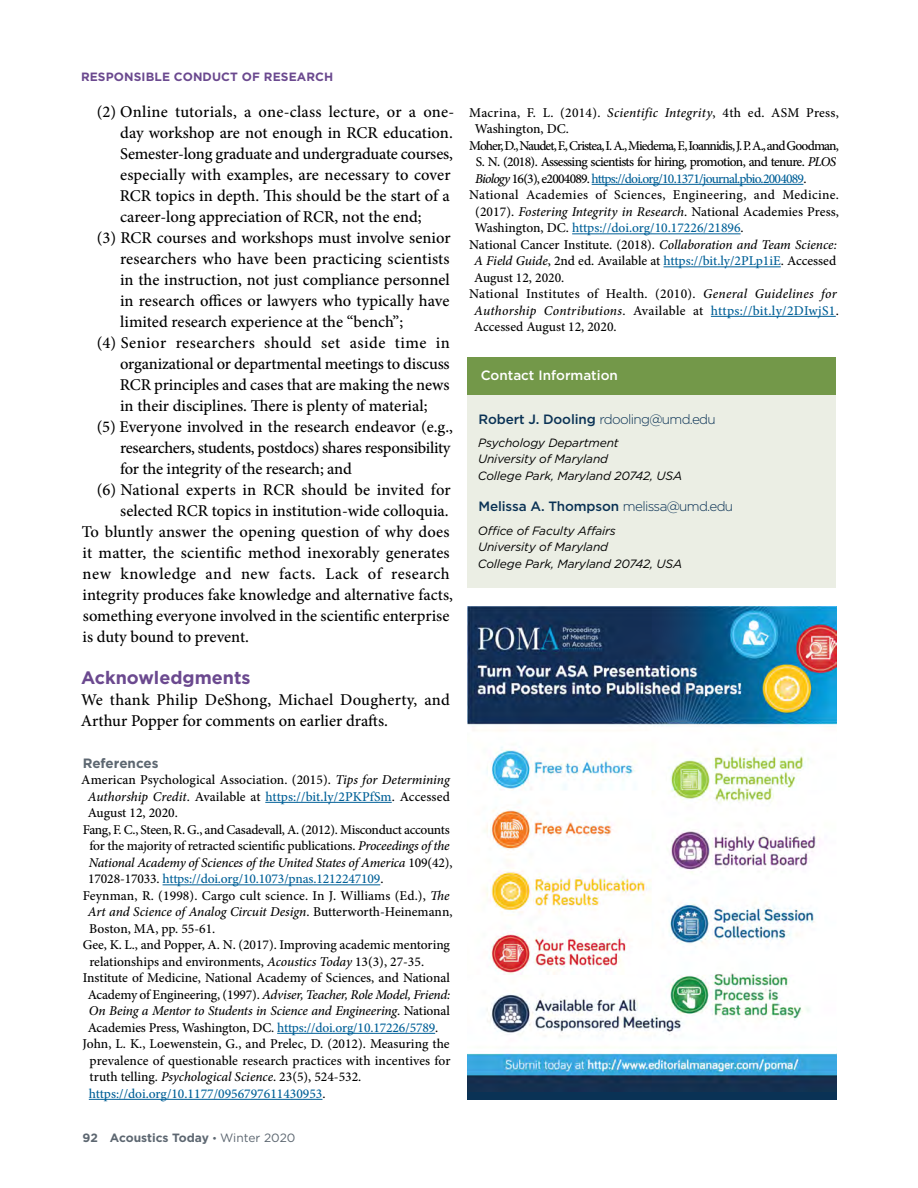
<style>
.page{position:relative;width:918px;height:1188px;background:#fff}
.page>*{position:absolute;margin:0;border:0;box-sizing:border-box;transform-origin:0 0}
.t1{font:700 18px "Gotham";color:#6b498f}
.t2{font:500 16.5px/21px "Minion Pro";color:#000}
.t3{font:500 16.5px "Minion Pro";letter-spacing:.025em;color:#000}
.t4{font:500 16.5px "Minion Pro";letter-spacing:-.02em;color:#000}
.t5{font:500 13.5px "Minion Pro";letter-spacing:-.005em;color:#000}
.t6{font:italic 500 13.5px "Minion Pro";letter-spacing:-.015em;color:#000}
.t7{font:500 13.5px "Minion Pro";letter-spacing:-.01em;color:#006097}
.t8{font:500 13.5px "Minion Pro";letter-spacing:.02em;color:#000}
.t9{font:500 13.5px "Minion Pro";letter-spacing:-.065em;color:#000}
.t10{font:500 13.5px "Minion Pro";letter-spacing:-.055em;color:#006097}
.t11{font:500 13.5px "Minion Pro";letter-spacing:-.05em;color:#000}
.t12{font:500 13.5px "Minion Pro";letter-spacing:-.025em;color:#000}
.t13{font:italic 500 13.5px "Minion Pro";letter-spacing:.015em;color:#000}
.t14{font:500 13.5px "Minion Pro";letter-spacing:.025em;color:#000}
.t15{font:500 13.5px "Gotham";letter-spacing:-.01em;color:#0a3255}
.t16{font:300 13.5px "Gotham";letter-spacing:-.05em;color:#0a3255}
.t17{font:500 13.5px "Gotham";color:#fff}
.t18{font:700 13.5px "Gotham";color:#5d6771}
.t19{font:italic 12px/16.5px "Gotham";letter-spacing:-.01em;color:#000}
.t20{font:700 12px "Gotham";letter-spacing:.01em;color:#6b498f}
.t21{font:700 12px "Gotham";color:#5d6771}
.s1{font-style:italic}
.s2{font-style:italic;color:#000}
.s3{color:#000}
.s4{font-style:normal}
.s5{color:#006097}
.s6{font-weight:400;font-size:10.5px}
.s7{font-weight:400}
.s8{font-style:normal;color:#006097}
.s9{font-weight:500}
.s10{font-weight:300}
</style>
<div class="page">
<hr style="left:265px;top:802px;width:127px;height:1px;background:#006097">
<hr style="left:163px;top:885px;width:217px;height:1px;background:#006097">
<hr style="left:277px;top:1033px;width:158px;height:1px;background:#006097">
<hr style="left:89px;top:1099px;width:233px;height:1px;background:#006097">
<hr style="left:592px;top:184px;width:211px;height:1px;background:#006097">
<hr style="left:572px;top:234px;width:169px;height:1px;background:#006097">
<hr style="left:664px;top:267px;width:117px;height:1px;background:#006097">
<hr style="left:711px;top:316px;width:125px;height:1px;background:#006097">
<div style="left:467px;top:392px;width:369px;height:196px;background:#ebeee4"></div>
<div style="left:467px;top:357px;width:369px;height:37px;background:#739849"></div>
<div style="left:468px;top:1063px;width:369px;height:36px;background:#0a3255"></div>
<img style="left:468px;top:606px;width:369px;height:485px">
<p class="t20" style="left:81px;top:68px;width:254px">RESPONSIBLE CONDUCT OF RESEARCH</p>
<p class="t2" style="left:97px;top:101px;width:359px">(2) Online tutorials, a one-class lecture, or a one-</p>
<p class="t2" style="left:120px;top:122px;width:334px">day workshop are not enough in RCR education.</p>
<p class="t2" style="left:120px;top:143px;width:334px">Semester-long graduate and undergraduate courses,</p>
<p class="t2" style="left:120px;top:164px;width:332px">especially with examples, are necessary to cover</p>
<p class="t2" style="left:120px;top:185px;width:332px">RCR topics in depth. This should be the start of a</p>
<p class="t2" style="left:120px;top:206px;width:303px">career-long appreciation of RCR, not the end;</p>
<p class="t2" style="left:97px;top:227px;width:356px">(3) RCR courses and workshops must involve senior</p>
<p class="t2" style="left:120px;top:248px;width:331px">researchers who have been practicing scientists</p>
<p class="t2" style="left:120px;top:269px;width:331px">in the instruction, not just compliance personnel</p>
<p class="t2" style="left:120px;top:290px;width:331px">in research offices or lawyers who typically have</p>
<p class="t2" style="left:120px;top:311px;width:284px">limited research experience at the “bench”;</p>
<p class="t3" style="left:97px;top:332px;width:355px">(4) Senior researchers should set aside time in</p>
<p class="t2" style="left:120px;top:353px;width:331px">organizational or departmental meetings to discuss</p>
<p class="t2" style="left:120px;top:374px;width:331px">RCR principles and cases that are making the news</p>
<p class="t2" style="left:120px;top:395px;width:309px">in their disciplines. There is plenty of material;</p>
<p class="t2" style="left:97px;top:416px;width:358px">(5) Everyone involved in the research endeavor (e.g.,</p>
<p class="t4" style="left:120px;top:437px;width:332px">researchers, students, postdocs) shares responsibility</p>
<p class="t2" style="left:120px;top:458px;width:233px">for the integrity of the research; and</p>
<p class="t2" style="left:97px;top:479px;width:356px">(6) National experts in RCR should be invited for</p>
<p class="t2" style="left:120px;top:500px;width:330px">selected RCR topics in institution-wide colloquia.</p>
<p class="t2" style="left:82px;top:521px;width:369px">To bluntly answer the opening question of why does</p>
<p class="t2" style="left:83px;top:542px;width:369px">it matter, the scientific method inexorably generates</p>
<p class="t3" style="left:83px;top:563px;width:369px">new knowledge and new facts. Lack of research</p>
<p class="t2" style="left:83px;top:584px;width:372px">integrity produces fake knowledge and alternative facts,</p>
<p class="t2" style="left:83px;top:605px;width:368px">something everyone involved in the scientific enterprise</p>
<p class="t2" style="left:83px;top:626px;width:168px">is duty bound to prevent.</p>
<p class="t1" style="left:81px;top:666px;width:171px">Acknowledgments</p>
<p class="t2" style="left:81px;top:689px;width:371px">We thank Philip DeShong, Michael Dougherty, and<br>Arthur Popper for comments on earlier drafts.</p>
<p class="t18" style="left:83px;top:754px;width:77px">References</p>
<p class="t5" style="left:81px;top:771px;width:370px">American Psychological Association. (2015). <span class="s1">Tips for Determining</span></p>
<p class="t7" style="left:88px;top:788px;width:364px"><span class="s2">Authorship Credit</span><span class="s3">. Available at</span> https://bit.ly/2PKPfSm<span class="s3">. Accessed</span></p>
<p class="t5" style="left:88px;top:804px;width:92px">August 12, 2020.</p>
<p class="t12" style="left:83px;top:821px;width:368px">Fang, F. C., Steen, R. G., and Casadevall, A. (2012). Misconduct accounts</p>
<p class="t5" style="left:89px;top:837px;width:362px">for the majority of retracted scientific publications. <span class="s1">Proceedings of the</span></p>
<p class="t6" style="left:89px;top:853px;width:365px">National Academy of Sciences of the United States of America <span class="s4">109(42),</span></p>
<p class="t7" style="left:88px;top:870px;width:297px"><span class="s3">17028-17033.</span> https://doi.org/10.1073/pnas.1212247109<span class="s3">.</span></p>
<p class="t5" style="left:83px;top:887px;width:368px">Feynman, R. (1998). Cargo cult science. In J. Williams (Ed.), <span class="s1">The</span></p>
<p class="t6" style="left:88px;top:903px;width:366px">Art and Science of Analog Circuit Design<span class="s4">. Butterworth-Heinemann,</span></p>
<p class="t5" style="left:89px;top:920px;width:128px">Boston, MA, pp. 55-61.</p>
<p class="t5" style="left:83px;top:936px;width:369px">Gee, K. L., and Popper, A. N. (2017). Improving academic mentoring</p>
<p class="t5" style="left:89px;top:953px;width:336px">relationships and environments, <span class="s1">Acoustics Today</span> 13(3), 27-35.</p>
<p class="t5" style="left:83px;top:969px;width:369px">Institute of Medicine, National Academy of Sciences, and National</p>
<p class="t6" style="left:88px;top:985px;width:364px"><span class="s4">Academy of Engineering, (1997).</span> Adviser, Teacher, Role Model, Friend:</p>
<p class="t6" style="left:89px;top:1002px;width:363px">On Being a Mentor to Students in Science and Engineering<span class="s4">. National</span></p>
<p class="t5" style="left:88px;top:1019px;width:352px">Academies Press, Washington, DC. <span class="s5">https://doi.org/10.17226/5789</span>.</p>
<p class="t5" style="left:83px;top:1035px;width:369px">John, L. K., Loewenstein, G., and Prelec, D. (2012). Measuring the</p>
<p class="t5" style="left:90px;top:1052px;width:362px">prevalence of questionable research practices with incentives for</p>
<p class="t5" style="left:90px;top:1068px;width:273px">truth telling. <span class="s1">Psychological Science</span>. 23(5), 524-532.</p>
<p class="t7" style="left:89px;top:1085px;width:238px">https://doi.org/10.1177/0956797611430953<span class="s3">.</span></p>
<p class="t21" style="left:83px;top:1130px;width:214px">92 Acoustics Today <span class="s6">•</span> <span class="s7">Winter 2020</span></p>
<p class="t8" style="left:469px;top:104px;width:371px">Macrina, F. L. (2014). <span class="s1">Scientific Integrity</span>, 4th ed. ASM Press,</p>
<p class="t5" style="left:475px;top:120px;width:96px">Washington, DC.</p>
<p class="t9" style="left:469px;top:137px;width:371px">Moher, D., Naudet, F., Cristea, I. A., Miedema, F., Ioannidis, J. P. A., and Goodman,</p>
<p class="t11" style="left:476px;top:153px;width:362px">S. N. (2018). Assessing scientists for hiring, promotion, and tenure. <span class="s1">PLOS</span></p>
<p class="t10" style="left:475px;top:170px;width:333px"><span class="s2">Biology</span> <span class="s3">16(3), e2004089.</span> https://doi.org/10.1371/journal.pbio.2004089<span class="s3">.</span></p>
<p class="t14" style="left:469px;top:186px;width:371px">National Academies of Sciences, Engineering, and Medicine.</p>
<p class="t5" style="left:475px;top:203px;width:365px">(2017). <span class="s1">Fostering Integrity in Research</span>. National Academies Press,</p>
<p class="t7" style="left:475px;top:219px;width:270px"><span class="s3">Washington, DC.</span> https://doi.org/10.17226/21896<span class="s3">.</span></p>
<p class="t5" style="left:469px;top:236px;width:369px">National Cancer Institute. (2018). <span class="s1">Collaboration and Team Science:</span></p>
<p class="t5" style="left:474px;top:252px;width:364px"><span class="s1">A Field Guide</span>, 2nd ed. Available at <span class="s5">https://bit.ly/2PLp1iE</span>. Accessed</p>
<p class="t5" style="left:474px;top:269px;width:92px">August 12, 2020.</p>
<p class="t8" style="left:469px;top:285px;width:369px">National Institutes of Health. (2010). <span class="s1">General Guidelines for</span></p>
<p class="t13" style="left:474px;top:301px;width:366px">Authorship Contributions<span class="s4">. Available at</span> <span class="s8">https://bit.ly/2DIwjS1</span><span class="s4">.</span></p>
<p class="t5" style="left:474px;top:318px;width:144px">Accessed August 12, 2020.</p>
<p class="t17" style="left:481px;top:366px;width:139px">Contact Information</p>
<p class="t16" style="left:479px;top:410px;width:239px"><span class="s9">Robert J. Dooling</span> rdooling@umd.edu</p>
<p class="t19" style="left:478px;top:434px;width:206px">Psychology Department<br>University of Maryland<br>College Park, Maryland 20742, USA</p>
<p class="t15" style="left:479px;top:498px;width:256px">Melissa A. Thompson <span class="s10">melissa@umd.edu</span></p>
<p class="t19" style="left:478px;top:522px;width:206px">Office of Faculty Affairs<br>University of Maryland<br>College Park, Maryland 20742, USA</p>
</div>
